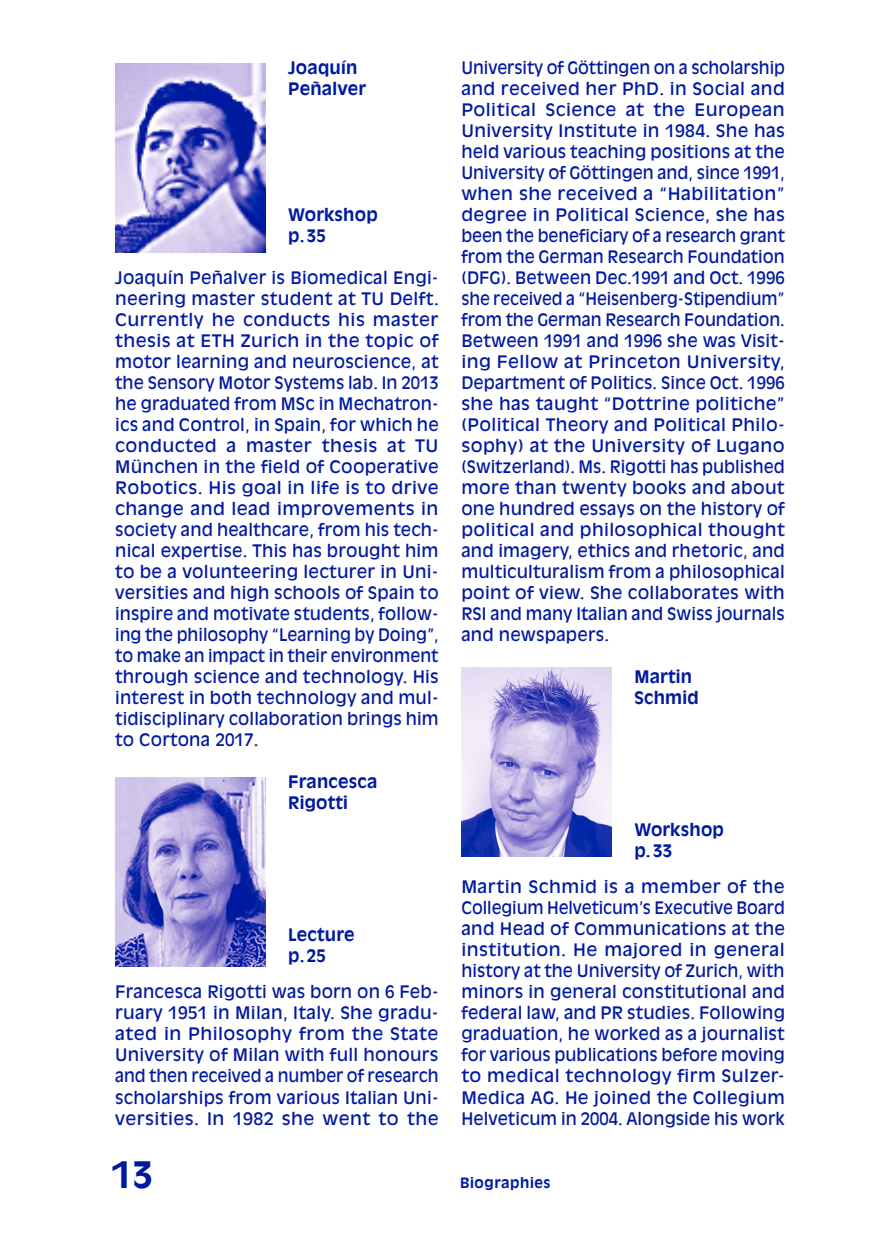
<style>
.page{position:relative;width:883px;height:1234px;background:#fff}
.page>*{position:absolute;margin:0;border:0;box-sizing:border-box;transform-origin:0 0}
.t1{font:700 36px "Antique Olive";color:#00199f}
.t2{font:17px/21px "Antique Olive";letter-spacing:.005em;color:#00199f;text-align:justify}
.t3{font:17px/21px "Antique Olive";letter-spacing:.005em;color:#00199f;text-align:justify;scale:.96 1}
.t4{font:17px/21px "Antique Olive";letter-spacing:.005em;color:#00199f;text-align:justify;scale:1.05 1}
.t5{font:700 17px/21px "Antique Olive";letter-spacing:.01em;color:#00199f}
.t6{font:700 14px "Antique Olive";letter-spacing:.04em;color:#00199f}
</style>
<div class="page">
<img style="left:115px;top:64px;width:150px;height:189px">
<img style="left:115px;top:778px;width:150px;height:189px">
<img style="left:461px;top:667px;width:150px;height:189px">
<p class="t5" style="left:288px;top:57px;width:79px">Joaquín<br>Peñalver</p>
<p class="t5" style="left:288px;top:204px;width:91px">Workshop p. 35</p>
<p class="t2" style="left:115px;top:267px;width:325px">Joaquín Peñalver is Biomedical Engi&shy;neering master student at TU Delft.<br>Currently he conducts his master thesis at ETH Zurich in the topic of motor learning and neuroscience, at the Sensory Motor Systems lab. In 2013 he graduated from MSc in Mechatron&shy;ics and Control, in Spain, for which he conducted a master thesis at TU München in the field of Cooperative Robotics. His goal in life is to drive change and lead improvements in society and healthcare, from his tech&shy;nical expertise. This has brought him to be a volunteering lecturer in Uni&shy;versities and high schools of Spain to inspire and motivate students, follow&shy;ing the philosophy “Learning by Doing”, to make an impact in their environment through science and technology. His interest in both technology and mul&shy;tidisciplinary collaboration brings him to Cortona 2017.</p>
<p class="t5" style="left:288px;top:771px;width:91px">Francesca<br>Rigotti</p>
<p class="t5" style="left:288px;top:923px;width:68px">Lecture p. 25</p>
<p class="t2" style="left:115px;top:981px;width:325px">Francesca Rigotti was born on 6 Feb&shy;ruary 1951 in Milan, Italy. She gradu&shy;ated in Philosophy from the State University of Milan with full honours and then received a number of research scholarships from various Italian Uni&shy;versities. In 1982 she went to the</p>
<h1 class="t1" style="left:112px;top:1152px;width:42px">13</h1>
<p class="t3" style="left:461px;top:57px;width:338px">University of Göttingen on a scholarship and received her PhD. in Social and Political Science at the European University Institute in 1984. She has held various teaching positions at the University of Göttingen and, since 1991, when she received a “Habilitation” degree in Political Science, she has been the beneficiary of a research grant from the German Research Foundation (DFG). Between Dec.1991 and Oct. 1996 she received a “Heisenberg-Stipendium” from the German Research Foundation.<br>Between 1991 and 1996 she was Visit&shy;ing Fellow at Princeton University, Department of Politics. Since Oct. 1996 she has taught “Dottrine politiche” (Political Theory and Political Philo&shy;sophy) at the University of Lugano (Switzerland). Ms. Rigotti has published more than twenty books and about one hundred essays on the history of political and philosophical thought and imagery, ethics and rhetoric, and multiculturalism from a philosophical point of view. She collaborates with RSI and many Italian and Swiss journals and newspapers.</p>
<p class="t5" style="left:634px;top:666px;width:66px">Martin<br>Schmid</p>
<p class="t5" style="left:634px;top:818px;width:91px">Workshop p. 33</p>
<p class="t4" style="left:461px;top:876px;width:309px">Martin Schmid is a member of the Collegium Helveticum’s Executive Board and Head of Communications at the institution. He majored in general history at the University of Zurich, with minors in general constitutional and federal law, and PR studies. Following graduation, he worked as a journalist for various publications before moving to medical technology firm Sulzer-Medica AG. He joined the Collegium Helveticum in 2004. Alongside his work</p>
<p class="t6" style="left:460px;top:1173px;width:92px">Biographies</p>
</div>
